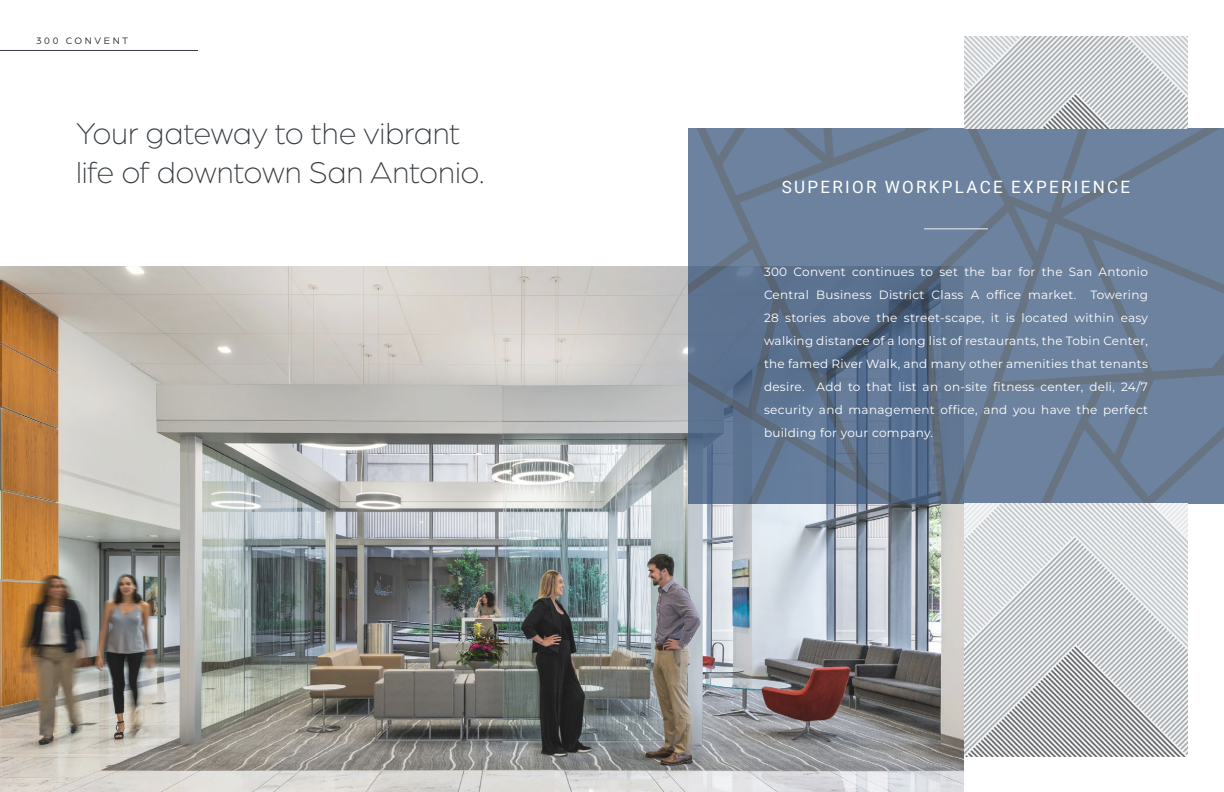
<style>
.page{position:relative;width:1224px;height:792px;background:#fff}
.page>*{position:absolute;margin:0;border:0;box-sizing:border-box;transform-origin:0 0}
.t1{font:300 32px/38.4px "Arboria";letter-spacing:-.005em;color:#373d42}
.t2{font:17px "Roboto";letter-spacing:.135em;color:#fff}
.t3{font:12px/23px "Montserrat";letter-spacing:.025em;color:#fff;text-align:justify}
.t4{font:10px "Arboria";letter-spacing:.26em;color:#373d42}
</style>
<div class="page">
<img style="left:0;top:266px;width:964px;height:526px">
<svg style="left:688px;top:128px;width:536px;height:376px;background:#667b96"></svg>
<svg style="left:1004px;top:193px;width:92px;height:47px;background:#6a7c92"></svg>
<svg style="left:1111px;top:377px;width:44px;height:86px;background:#6b7e97"></svg>
<hr style="left:0;top:50px;width:198px;height:1px;background:#373d42">
<img style="left:964px;top:504px;width:224px;height:252px">
<img style="left:964px;top:36px;width:224px;height:92px">
<hr style="left:924px;top:228px;width:64px;height:1px;background:#ecf1f4">
<p class="t4" style="left:36px;top:34px;width:94px">300 CONVENT</p>
<h1 class="t1" style="left:76px;top:114px;width:410px">Your gateway to the vibrant life of downtown San Antonio.</h1>
<h2 class="t2" style="left:782px;top:175px;width:350px">SUPERIOR WORKPLACE EXPERIENCE</h2>
<p class="t3" style="left:764px;top:260px;width:386px">300 Convent continues to set the bar for the San Antonio Central Business District Class A office market. Towering 28 stories above the street-scape, it is located within easy walking distance of a long list of restaurants, the Tobin Center, the famed River Walk, and many other amenities that tenants desire. Add to that list an on-site fitness center, deli, 24/7 security and management office, and you have the perfect building for your company.</p>
</div>
